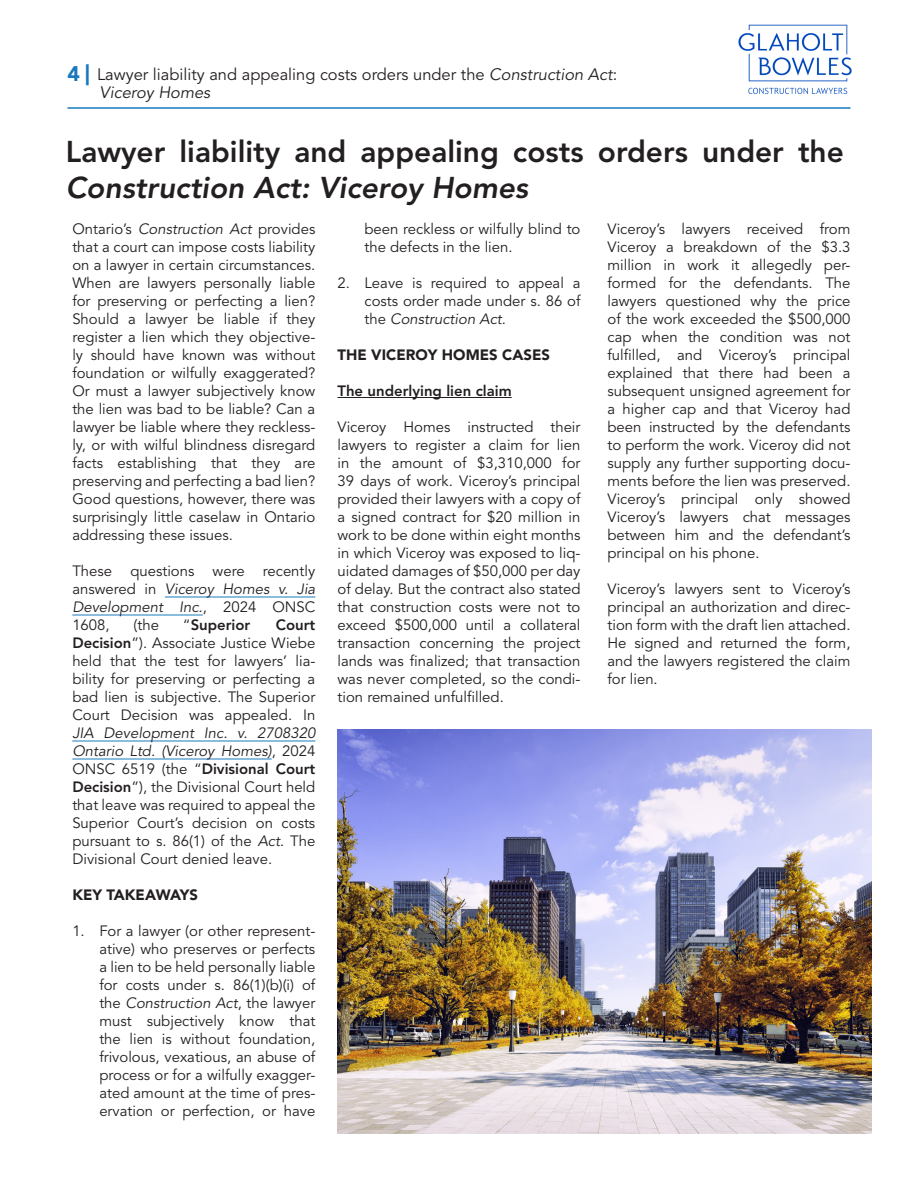
<style>
.page{position:relative;width:918px;height:1188px;background:#fff}
.page>*{position:absolute;margin:0;border:0;box-sizing:border-box;transform-origin:0 0}
.t1{font:800 29.85px/35.8px "Avenir LT Std";color:#231f20}
.t2{font:16.5px/18px "Avenir LT Std";color:#231f20}
.Normal__paragraph{font:14.85px/18px "Avenir LT Std";color:#231f20;text-align:justify}
.Normal__paragraph-2{font:900 14.85px "Avenir LT Std";color:#231f20}
.Normal__paragraph-3{font:800 14.85px "Avenir LT Std";color:#231f20}
.s1{font-weight:900;font-size:21px;color:#1879bd}
.s2{font-style:italic}
.s3{font-weight:400}
.s4{font-weight:800}
</style>
<div class="page">
<hr style="left:68px;top:107px;width:782px;height:2px;background:#1879bd">
<img style="left:738px;top:24px;width:114px;height:70px">
<hr style="left:165px;top:597px;width:150px;height:1px;background:#1879bd">
<hr style="left:72px;top:615px;width:131px;height:1px;background:#1879bd">
<hr style="left:72px;top:741px;width:243px;height:1px;background:#1879bd">
<hr style="left:72px;top:759px;width:200px;height:1px;background:#1879bd">
<hr style="left:338px;top:397px;width:174px;height:1px;background:#231f20">
<img style="left:338px;top:730px;width:533px;height:404px">
<p class="t2" style="left:100px;top:66px;width:519px;text-indent:-32px"><span class="s1">4 |</span> Lawyer liability and appealing costs orders under the <span class="s2">Construction Act</span>:<br><span class="s2">Viceroy Homes</span></p>
<p class="t1" style="left:66px;top:134px;width:780px">Lawyer liability and appealing costs orders under the<br><span class="s2">Construction Act: Viceroy Homes</span></p>
<p class="Normal__paragraph" style="left:72px;top:220px;width:245px">Ontario’s <span class="s2">Construction Act</span> provides that a court can impose costs liability on a lawyer in certain circumstances.<br>When are lawyers personally liable for preserving or perfecting a lien?<br>Should a lawyer be liable if they register a lien which they objective&shy;ly should have known was without foundation or wilfully exaggerated?<br>Or must a lawyer subjectively know the lien was bad to be liable? Can a lawyer be liable where they reckless&shy;ly, or with wilful blindness disregard facts establishing that they are preserving and perfecting a bad lien?<br>Good questions, however, there was surprisingly little caselaw in Ontario addressing these issues.</p>
<p class="Normal__paragraph" style="left:72px;top:562px;width:244px">These questions were recently answered in <span class="s2">Viceroy Homes v. Jia Development Inc.</span>, 2024 ONSC 1608,</p>
<p class="Normal__paragraph" style="left:364px;top:220px;width:218px">been reckless or wilfully blind to the defects in the lien.</p>
<p class="Normal__paragraph" style="left:364px;top:274px;width:218px;text-indent:-27px">2. Leave is required to appeal a costs order made under s. 86 of the <span class="s2">Construction Act</span>.</p>
<p class="Normal__paragraph-2" style="left:338px;top:346px;width:214px">THE VICEROY HOMES CASES</p>
<p class="Normal__paragraph-3" style="left:338px;top:382px;width:176px">The underlying lien claim</p>
<p class="Normal__paragraph" style="left:338px;top:418px;width:245px">Viceroy Homes instructed their lawyers to register a claim for lien in the amount of $3,310,000 for 39 days of work. Viceroy’s principal provided their lawyers with a copy of a signed contract for $20 million in work to be done within eight months in which Viceroy was exposed to liq&shy;uidated damages of $50,000 per day of delay. But the contract also stated that construction costs were not to exceed $500,000 until a collateral transaction concerning the project lands was finalized; that transaction was never completed, so the condi&shy;tion remained unfulfilled.</p>
<p class="Normal__paragraph" style="left:608px;top:220px;width:245px">Viceroy’s lawyers received from Viceroy a breakdown of the $3.3 million in work it allegedly per&shy;formed for the defendants. The lawyers questioned why the price of the work exceeded the $500,000 cap when the condition was not fulfilled, and Viceroy’s principal explained that there had been a subsequent unsigned agreement for a higher cap and that Viceroy had been instructed by the defendants to perform the work. Viceroy did not supply any further supporting docu&shy;ments before the lien was preserved.<br>Viceroy’s principal only showed Viceroy’s lawyers chat messages between him and the defendant’s principal on his phone.</p>
<p class="Normal__paragraph" style="left:608px;top:580px;width:245px">Viceroy’s lawyers sent to Viceroy’s principal an authorization and direc&shy;tion form with the draft lien attached.<br>He signed and returned the form, and the lawyers registered the claim for lien.</p>
<p class="Normal__paragraph" style="left:134px;top:616px;width:27px">(the</p>
<p class="Normal__paragraph-3" style="left:183px;top:616px;width:69px"><span class="s3">“</span>Superior</p>
<p class="Normal__paragraph" style="left:72px;top:616px;width:245px;text-indent:204px"><span class="s4">Court Decision</span>”). Associate Justice Wiebe held that the test for lawyers’ lia&shy;bility for preserving or perfecting a bad lien is subjective. The Superior Court Decision was appealed. In <span class="s2">JIA Development Inc. v. 2708320<br>Ontario Ltd. (Viceroy Homes)</span>, 2024<br>ONSC 6519 (the “<span class="s4">Divisional Court Decision</span>”), the Divisional Court held that leave was required to appeal the Superior Court’s decision on costs pursuant to s. 86(1) of the <span class="s2">Act</span>. The Divisional Court denied leave.</p>
<p class="Normal__paragraph-2" style="left:72px;top:886px;width:127px">KEY TAKEAWAYS</p>
<p class="Normal__paragraph" style="left:99px;top:922px;width:218px;text-indent:-27px">1. For a lawyer (or other represent&shy;ative) who preserves or perfects a lien to be held personally liable for costs under s. 86(1)(b)(i) of the <span class="s2">Construction Act</span>, the lawyer must subjectively know that the lien is without foundation, frivolous, vexatious, an abuse of process or for a wilfully exagger&shy;ated amount at the time of pres&shy;ervation or perfection, or have</p>
</div>
